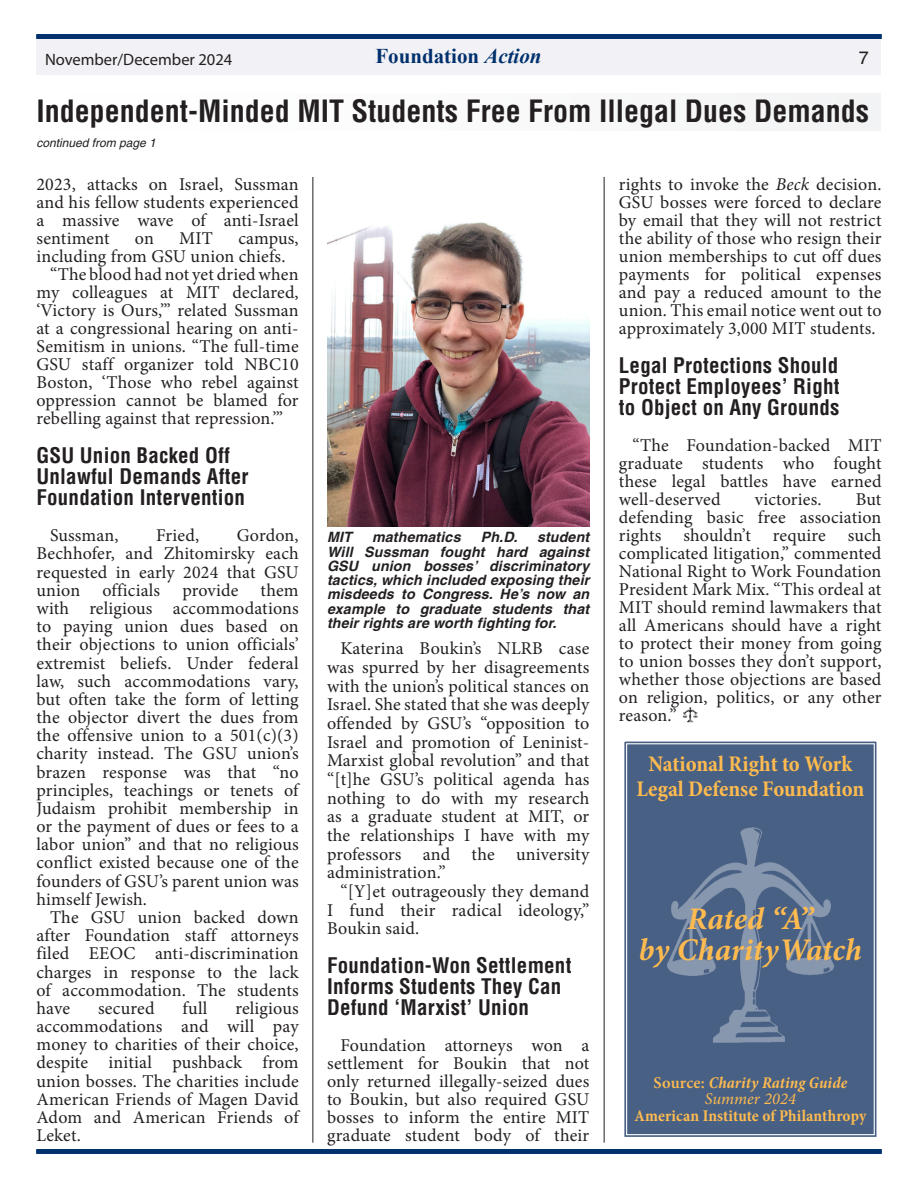
<style>
.page{position:relative;width:918px;height:1188px;background:#fff}
.page>*{position:absolute;margin:0;border:0;box-sizing:border-box;transform-origin:0 0}
.Pull_Quotes{font:italic 700 31.5px "Minion Pro";letter-spacing:.005em;color:#ffbb4f}
.Headlines{font:700 condensed 30px "Helvetica CE";color:#231f20}
.Pull_Quotes-2{font:700 condensed 22.5px "Minion Pro";color:#ffbb4f}
.Pull_Quotes-3{font:700 condensed 21px/21px "Helvetica CE";letter-spacing:.01em;color:#231f20}
.Internal_FA_Title{font:700 21px "Times New Roman";color:#00306d}
.Pull_Quotes-4{font:18px/18px "Minion Pro";letter-spacing:.01em;color:#231f20;text-align:justify}
.t1{font:18px "Helvetica CE";color:#231f20}
.Pull_Quotes-5{font:700 condensed 16.5px "Minion Pro";letter-spacing:.005em;color:#ffbb4f}
.Pull_Quotes-6{font:italic 700 condensed 16.5px "Minion Pro";letter-spacing:.005em;color:#ffbb4f}
.t2{font:16.5px "Myriad Pro";color:#231f20}
.Pull_Quotes-7{font:italic 16.5px "Minion Pro";letter-spacing:.005em;color:#ffbb4f}
.Pull_Quotes-8{font:italic 700 14.25px/14.2px "Helvetica CE";letter-spacing:.01em;color:#231f20;text-align:justify}
.Front_Page_Date_Header{font:italic 12px "Helvetica CE";color:#231f20}
.s1{font-style:italic}
.s2{font-weight:600;font-style:normal;font-stretch:normal}
</style>
<div class="page">
<div style="left:37px;top:34px;width:844px;height:5px;background:#00306d"></div>
<div style="left:37px;top:1149px;width:844px;height:5px;background:#00306d"></div>
<div style="left:37px;top:39px;width:844px;height:36px;background:#f2f1f5"></div>
<hr style="left:312px;top:177px;width:1px;height:966px;background:#231f20">
<hr style="left:604px;top:177px;width:1px;height:966px;background:#231f20">
<div style="left:37px;top:94px;width:844px;height:37px;background:#fafafb"></div>
<img style="left:682px;top:707px;width:16px;height:15px">
<img style="left:327px;top:222px;width:262px;height:304px">
<div style="left:625px;top:742px;width:251px;height:394px;background:#486084"></div>
<div style="left:622px;top:739px;width:257px;height:400px;border:2px solid #fff"></div>
<div style="left:626px;top:743px;width:249px;height:392px;border:1px solid #fff"></div>
<img style="left:659px;top:810px;width:190px;height:246px">
<p class="Internal_FA_Title" style="left:375px;top:41px;width:170px">Foundation <span class="s1">Action</span></p>
<p class="t1" style="left:47px;top:46px;width:12px">7</p>
<p class="Internal_FA_Title" style="left:443px;top:41px;width:8px">t</p>
<p class="t2" style="left:46px;top:49px;width:189px">November/December 2024</p>
<p class="Headlines" style="left:37px;top:92px;width:834px">Independent-Minded MIT Students Free From Illegal Dues Demands</p>
<p class="Front_Page_Date_Header" style="left:37px;top:136px;width:121px">continued from page 1</p>
<p class="Pull_Quotes-4" style="left:37px;top:175px;width:264px">2023, attacks on Israel, Sussman and his fellow students experienced a massive wave of anti-Israel sentiment</p>
<p class="Pull_Quotes-4" style="left:135px;top:229px;width:20px">on</p>
<p class="Pull_Quotes-4" style="left:179px;top:229px;width:35px">MIT</p>
<p class="Pull_Quotes-4" style="left:37px;top:229px;width:264px;text-indent:202px">campus, including from GSU union chiefs.</p>
<p class="Pull_Quotes-4" style="left:37px;top:265px;width:264px;text-indent:13px">“The blood had not yet dried when my colleagues at MIT declared, ‘Victory is Ours,’” related Sussman at a congressional hearing on anti-Semitism in unions. “The full-time GSU staff organizer told NBC10<br>Boston, ‘Those who rebel against oppression cannot be blamed for rebelling against that repression.’”</p>
<p class="Pull_Quotes-3" style="left:37px;top:445px;width:214px">GSU Union Backed Off<br>Unlawful Demands After<br>Foundation Intervention</p>
<p class="Pull_Quotes-4" style="left:50px;top:527px;width:70px">Sussman,</p>
<p class="Pull_Quotes-4" style="left:156px;top:527px;width:44px">Fried,</p>
<p class="Pull_Quotes-4" style="left:37px;top:527px;width:264px;text-indent:200px">Gordon, Bechhofer, and Zhitomirsky each requested in early 2024 that GSU union officials provide them with religious accommodations to paying union dues based on their objections to union officials’ extremist beliefs. Under federal law, such accommodations vary, but often take the form of letting the objector divert the dues from the offensive union to a 501(c)(3) charity instead. The GSU union’s brazen response was that “no principles, teachings or tenets of Judaism prohibit membership in or the payment of dues or fees to a labor union” and that no religious conflict existed because one of the founders of GSU’s parent union was himself Jewish.</p>
<p class="Pull_Quotes-4" style="left:37px;top:908px;width:264px;text-indent:13px">The GSU union backed down after Foundation staff attorneys filed EEOC anti-discrimination charges in response to the lack of accommodation. The students have</p>
<p class="Pull_Quotes-4" style="left:37px;top:999px;width:264px;text-indent:199px">religious accommodations and will pay money to charities of their choice, despite initial pushback from union bosses. The charities include American Friends of Magen David Adom and American Friends of Leket.</p>
<p class="Pull_Quotes-4" style="left:98px;top:999px;width:58px">secured</p>
<p class="Pull_Quotes-4" style="left:183px;top:999px;width:26px">full</p>
<p class="Pull_Quotes-8" style="left:327px;top:530px;width:26px">MIT</p>
<p class="Pull_Quotes-8" style="left:372px;top:530px;width:90px">mathematics</p>
<p class="Pull_Quotes-8" style="left:481px;top:530px;width:38px">Ph.D.</p>
<p class="Pull_Quotes-8" style="left:327px;top:530px;width:264px;text-indent:210px">student Will Sussman fought hard against GSU union bosses’ discriminatory tactics, which included exposing their misdeeds to Congress. He’s now an example to graduate students that their rights are worth fighting for.</p>
<p class="Pull_Quotes-4" style="left:327px;top:639px;width:264px;line-height:18.6px;text-indent:14px">Katerina Boukin’s NLRB case was spurred by her disagreements with the union’s political stances on Israel. She stated that she was deeply offended by GSU’s “opposition to Israel and promotion of Leninist-Marxist global revolution” and that “[t]he GSU’s political agenda has nothing to do with my research as a graduate student at MIT, or the relationships I have with my professors and the university administration.”</p>
<p class="Pull_Quotes-4" style="left:327px;top:882px;width:264px;line-height:18.8px;text-indent:14px">“[Y]et outrageously they demand I fund their radical ideology,” Boukin said.</p>
<p class="Pull_Quotes-3" style="left:327px;top:955px;width:246px">Foundation-Won Settlement<br>Informs Students They Can<br>Defund ‘Marxist’ Union</p>
<p class="Pull_Quotes-4" style="left:327px;top:1037px;width:264px;text-indent:14px">Foundation attorneys won a settlement for Boukin that not only returned illegally-seized dues to Boukin, but also required GSU bosses to inform the entire MIT graduate student body of their</p>
<p class="Pull_Quotes-4" style="left:619px;top:175px;width:264px">rights to invoke the <span class="s1">Beck</span> decision.<br>GSU bosses were forced to declare by email that they will not restrict the ability of those who resign their union memberships to cut off dues payments for political expenses and pay a reduced amount to the union. This email notice went out to approximately 3,000 MIT students.</p>
<p class="Pull_Quotes-3" style="left:619px;top:355px;width:221px">Legal Protections Should</p>
<p class="Pull_Quotes-3" style="left:619px;top:376px;width:222px">Protect Employees’ Right</p>
<p class="Pull_Quotes-3" style="left:619px;top:397px;width:222px">to Object on Any Grounds</p>
<p class="Pull_Quotes-4" style="left:619px;top:436px;width:264px;text-indent:14px">“The Foundation-backed MIT graduate students who fought these legal battles have earned well-deserved</p>
<p class="Pull_Quotes-4" style="left:619px;top:490px;width:264px;text-indent:237px">But defending basic free association rights shouldn’t require such complicated litigation,” commented National Right to Work Foundation President Mark Mix. “This ordeal at MIT should remind lawmakers that all Americans should have a right to protect their money from going to union bosses they don’t support, whether those objections are based on religion, politics, or any other reason.”</p>
<p class="Pull_Quotes-4" style="left:755px;top:490px;width:68px">victories.</p>
<p class="Pull_Quotes-2" style="left:649px;top:748px;width:205px">National Right to Work</p>
<p class="Pull_Quotes-2" style="left:636px;top:774px;width:229px">Legal Defense Foundation</p>
<p class="Pull_Quotes" style="left:687px;top:896px;width:128px">Rated “A”</p>
<p class="Pull_Quotes" style="left:639px;top:928px;width:225px">by CharityWatch</p>
<p class="Pull_Quotes-6" style="left:654px;top:1071px;width:195px"><span class="s2">Source:</span> Charity Rating Guide</p>
<p class="Pull_Quotes-7" style="left:705px;top:1088px;width:93px">Summer 2024</p>
<p class="Pull_Quotes-5" style="left:635px;top:1104px;width:233px">American Institute of Philanthropy</p>
</div>
